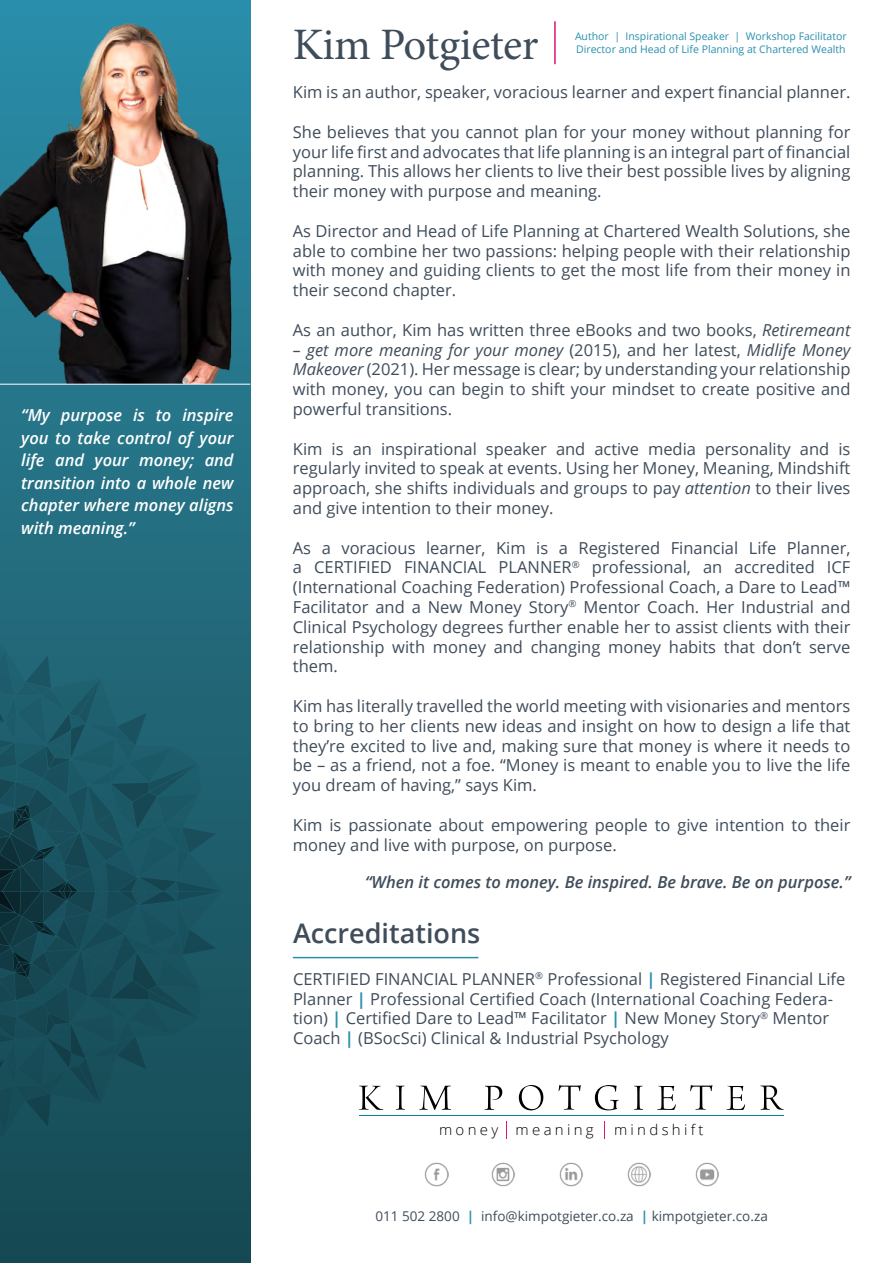
<style>
.page{position:relative;width:893px;height:1263px;background:#fff}
.page>*{position:absolute;margin:0;border:0;box-sizing:border-box;transform-origin:0 0}
.t1{font:45px "Minion Pro";letter-spacing:-.01em;color:#3f4c5a}
.t2{font:600 27px "Open Sans";color:#3f4c5a}
.t3{font:16.5px/19.8px "Open Sans";color:#3f4c5a;text-align:justify}
.t4{font:italic 600 16.5px/22.5px "Open Sans";color:#fff;text-align:justify}
.t5{font:italic 600 16.5px "Open Sans";color:#3f4c5a}
.t6{font:300 14.7px "Open Sans";letter-spacing:.22em;color:#000}
.t7{font:13.5px "Open Sans";color:#3f4c5a}
.t8{font:10.5px/12.6px "Open Sans";color:#2990ae}
.s1{font-style:italic}
.s2{font-weight:700;color:#2990ae}
</style>
<div class="page">
<div style="left:0;top:0;width:250px;height:1263px;background:linear-gradient(to bottom,#2c8ca7,#174850)"></div>
<svg style="left:0;top:634px;width:224px;height:514px;background:#19515e"></svg>
<hr style="left:554px;top:21px;width:2px;height:43px;background:#df146f">
<svg style="left:359px;top:1085px;width:425px;height:25px"></svg>
<svg style="left:506px;top:1121px;width:1px;height:17px"></svg>
<svg style="left:604px;top:1121px;width:1px;height:17px"></svg>
<hr style="left:360px;top:1115px;width:424px;height:1px;background:#0189aa">
<img style="left:424px;top:1162px;width:25px;height:25px">
<img style="left:491px;top:1162px;width:24px;height:25px">
<img style="left:559px;top:1162px;width:24px;height:25px">
<img style="left:627px;top:1162px;width:24px;height:25px">
<img style="left:695px;top:1162px;width:24px;height:25px">
<img style="left:0;top:22px;width:234px;height:362px">
<hr style="left:0;top:384px;width:250px;height:1px;background:#fff">
<hr style="left:293px;top:957px;width:185px;height:1px;background:#2990ae">
<p class="t4" style="left:21px;top:404px;width:214px">“My purpose is to inspire you to take control of your life and your money; and transition into a whole new chapter where money aligns with meaning.”</p>
<h1 class="t1" style="left:293px;top:15px;width:247px">Kim Potgieter</h1>
<p class="t8" style="left:575px;top:30px;width:273px">Author | Inspirational Speaker | Workshop Facilitator<br>Director and Head of Life Planning at Chartered Wealth</p>
<p class="t3" style="left:293px;top:82px;width:559px">Kim is an author, speaker, voracious learner and expert financial planner.</p>
<p class="t3" style="left:293px;top:121px;width:559px">She believes that you cannot plan for your money without planning for your life first and advocates that life planning is an integral part of financial planning. This allows her clients to live their best possible lives by aligning their money with purpose and meaning.</p>
<p class="t3" style="left:293px;top:220px;width:559px">As Director and Head of Life Planning at Chartered Wealth Solutions, she able to combine her two passions: helping people with their relationship with money and guiding clients to get the most life from their money in their second chapter.</p>
<p class="t3" style="left:293px;top:319px;width:559px">As an author, Kim has written three eBooks and two books, <span class="s1">Retiremeant</span></p>
<p class="t3" style="left:293px;top:339px;width:559px"><span class="s1">– get more meaning for your money</span> (2015), and her latest, <span class="s1">Midlife Money Makeover</span> (2021). Her message is clear; by understanding your relationship with money, you can begin to shift your mindset to create positive and powerful transitions.</p>
<p class="t3" style="left:293px;top:438px;width:559px">Kim is an inspirational speaker and active media personality and is regularly invited to speak at events. Using her Money, Meaning, Mindshift approach, she shifts individuals and groups to pay <span class="s1">attention</span> to their lives and give intention to their money.</p>
<p class="t3" style="left:293px;top:537px;width:559px">As a voracious learner, Kim is a Registered Financial Life Planner, a CERTIFIED FINANCIAL PLANNER<sup>®</sup> professional, an accredited ICF (International Coaching Federation) Professional Coach, a Dare to Lead™ Facilitator and a New Money Story<sup>®</sup> Mentor Coach. Her Industrial and Clinical Psychology degrees further enable her to assist clients with their relationship with money and changing money habits that don’t serve them.</p>
<p class="t3" style="left:293px;top:696px;width:559px">Kim has literally travelled the world meeting with visionaries and mentors to bring to her clients new ideas and insight on how to design a life that they’re excited to live and, making sure that money is where it needs to be – as a friend, not a foe. “Money is meant to enable you to live the life you dream of having,” says Kim.</p>
<p class="t3" style="left:293px;top:814px;width:559px">Kim is passionate about empowering people to give intention to their money and live with purpose, on purpose.</p>
<p class="t5" style="left:365px;top:870px;width:487px">“When it comes to money. Be inspired. Be brave. Be on purpose.”</p>
<h2 class="t2" style="left:293px;top:915px;width:189px">Accreditations</h2>
<p class="t3" style="left:293px;top:968px;width:554px;text-align:left">CERTIFIED FINANCIAL PLANNER<sup>®</sup> Professional <span class="s2">|</span> Registered Financial Life Planner <span class="s2">|</span> Professional Certified Coach (International Coaching Federa&shy;tion) <span class="s2">|</span> Certified Dare to Lead™ Facilitator <span class="s2">|</span> New Money Story<sup>®</sup> Mentor Coach <span class="s2">|</span> (BSocSci) Clinical &amp; Industrial Psychology</p>
<p class="t6" style="left:439px;top:1119px;width:156px">money meaning</p>
<p class="t6" style="left:614px;top:1119px;width:91px">mindshift</p>
<p class="t7" style="left:375px;top:1207px;width:394px">011 502 2800 <span class="s2">|</span> info@kimpotgieter.co.za <span class="s2">|</span> kimpotgieter.co.za</p>
</div>
